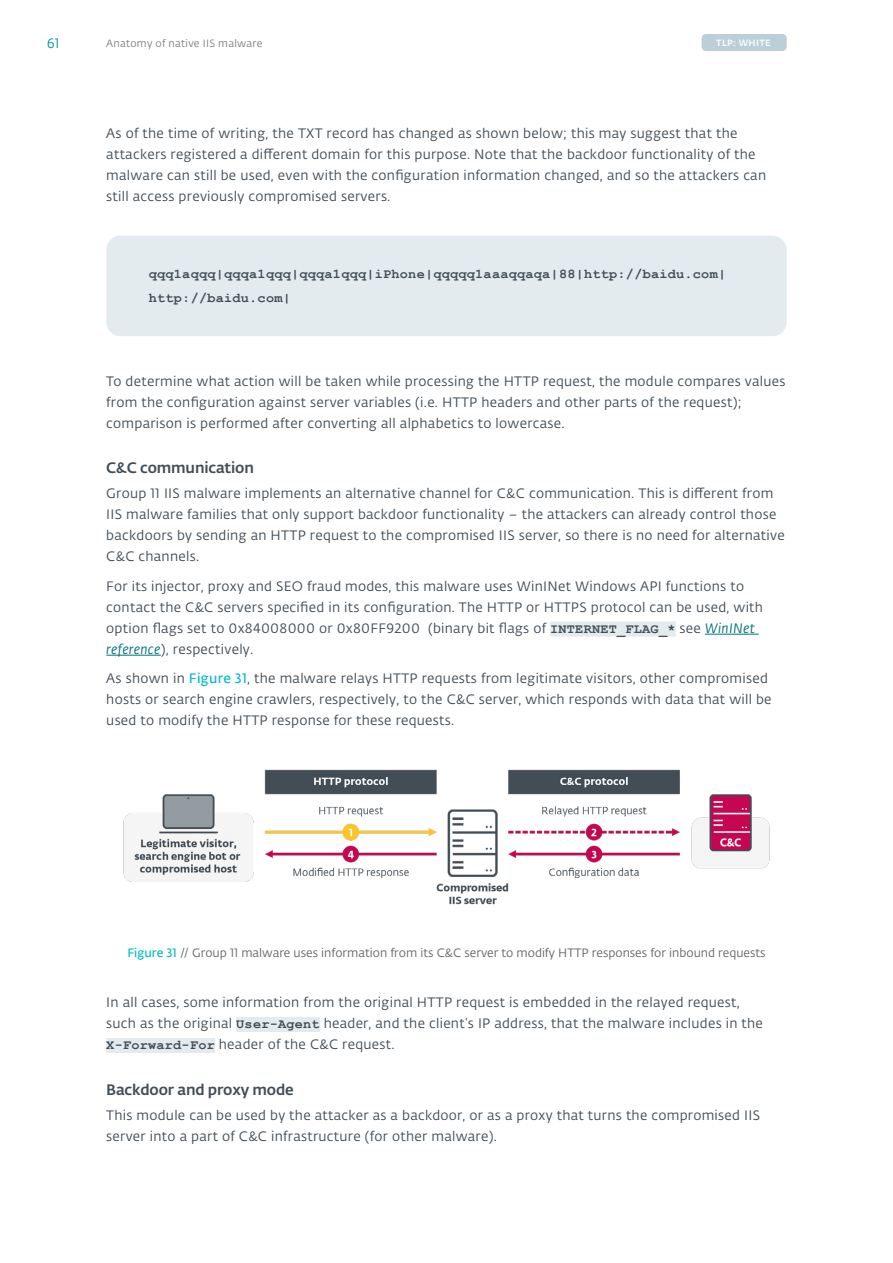
<style>
.page{position:relative;width:893px;height:1263px;background:#fff}
.page>*{position:absolute;margin:0;border:0;box-sizing:border-box;transform-origin:0 0}
.t1{font:15px "Fedra Sans Alt Pro Med LF";letter-spacing:-.01em;color:#424d56}
.t2{font:13.5px/21px "Fedra Sans Alt Pro Book LF";letter-spacing:.02em;color:#424d56}
.t3{font:700 13.5px/24px "Courier New";letter-spacing:.02em;color:#424d56}
.t4{font:13.5px "Fedra Sans Alt Pro Book LF";color:#0096a1}
.t5{font:12px "Fedra Sans Alt Pro Book LF";color:#666}
.t6{font:10.5px "Fedra Sans Alt Pro Book LF";letter-spacing:.02em;color:#808080}
.t7{font:9px "Fedra Sans Alt Pro Med LF";letter-spacing:.04em;color:#fff}
.s1{font-family:"Courier New";font-weight:700}
.s2{font-family:"Fedra Sans Alt Pro Book Italic LF";color:#00717f}
.s3{font-family:"Fedra Sans Alt Pro Demi LF";color:#00bbc5}
</style>
<div class="page">
<div style="left:702px;top:34px;width:85px;height:17px;background:#bbcfd8;border-radius:4px"></div>
<div style="left:550px;top:621px;width:126px;height:15px;background:#e3ebef"></div>
<hr style="left:705px;top:634px;width:54px;height:1px;background:#00717f">
<hr style="left:106px;top:655px;width:55px;height:1px;background:#00717f">
<div style="left:236px;top:1017px;width:84px;height:15px;background:#e3ebef"></div>
<div style="left:106px;top:1038px;width:109px;height:15px;background:#e3ebef"></div>
<div style="left:106px;top:236px;width:681px;height:100px;background:#e3ebef;border-radius:14px"></div>
<img style="left:123px;top:769px;width:647px;height:136px">
<p class="t4" style="left:47px;top:34px;width:14px">61</p>
<p class="t6" style="left:106px;top:36px;width:158px">Anatomy of native IIS malware</p>
<p class="t7" style="left:716px;top:36px;width:56px">TLP: WHITE</p>
<p class="t2" style="left:106px;top:122px;width:661px">As of the time of writing, the TXT record has changed as shown below; this may suggest that the attackers registered a different domain for this purpose. Note that the backdoor functionality of the malware can still be used, even with the configuration information changed, and so the attackers can still access previously compromised servers.</p>
<p class="t3" style="left:149px;top:261px;width:579px">qqq1aqqq|qqqa1qqq|qqqa1qqq|iPhone|qqqqq1aaaqqaqa|88|http://baidu.com| http://baidu.com|</p>
<p class="t2" style="left:106px;top:370px;width:681px">To determine what action will be taken while processing the HTTP request, the module compares values from the configuration against server variables (i.e. HTTP headers and other parts of the request); comparison is performed after converting all alphabetics to lowercase.</p>
<p class="t1" style="left:106px;top:456px;width:149px">C&amp;C communication</p>
<p class="t2" style="left:106px;top:483px;width:680px">Group 11 IIS malware implements an alternative channel for C&amp;C communication. This is different from IIS malware families that only support backdoor functionality – the attackers can already control those backdoors by sending an HTTP request to the compromised IIS server, so there is no need for alternative C&amp;C channels.</p>
<p class="t2" style="left:106px;top:575px;width:658px">For its injector, proxy and SEO fraud modes, this malware uses WinINet Windows API functions to contact the C&amp;C servers specified in its configuration. The HTTP or HTTPS protocol can be used, with option flags set to 0x84008000 or 0x80FF9200 (binary bit flags of <span class="s1">INTERNET_FLAG_*</span> see <span class="s2">WinINet reference</span>), respectively.</p>
<p class="t2" style="left:106px;top:668px;width:667px">As shown in <span class="s3">Figure 31</span>, the malware relays HTTP requests from legitimate visitors, other compromised hosts or search engine crawlers, respectively, to the C&amp;C server, which responds with data that will be used to modify the HTTP response for these requests.</p>
<p class="t5" style="left:127px;top:944px;width:640px"><span class="s3">Figure 31</span> // Group 11 malware uses information from its C&amp;C server to modify HTTP responses for inbound requests</p>
<p class="t2" style="left:106px;top:991px;width:658px">In all cases, some information from the original HTTP request is embedded in the relayed request, such as the original <span class="s1">User-Agent</span> header, and the client’s IP address, that the malware includes in the<br><span class="s1">X-Forward-For</span> header of the C&amp;C request.</p>
<p class="t1" style="left:106px;top:1078px;width:189px">Backdoor and proxy mode</p>
<p class="t2" style="left:106px;top:1104px;width:655px">This module can be used by the attacker as a backdoor, or as a proxy that turns the compromised IIS server into a part of C&amp;C infrastructure (for other malware).</p>
</div>
